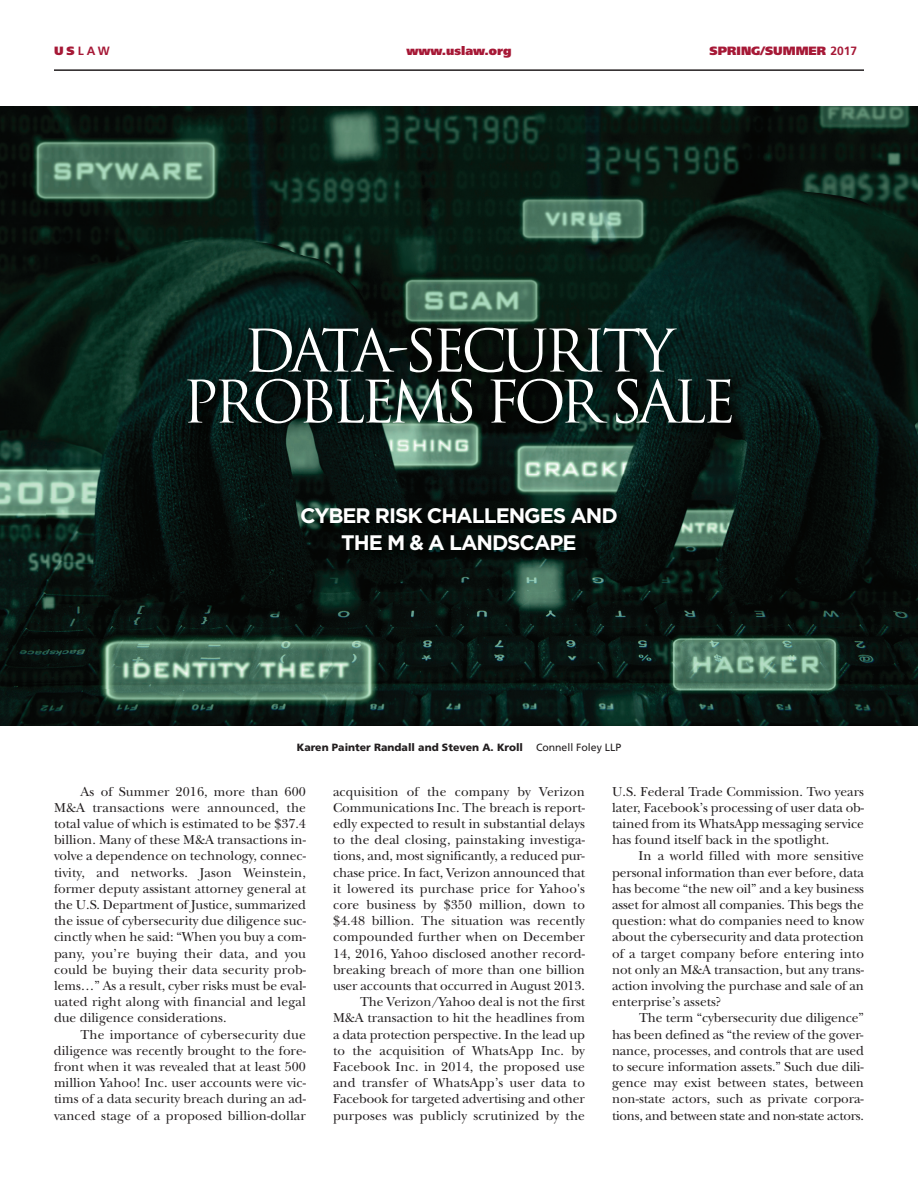
<style>
.page{position:relative;width:918px;height:1188px;background:#fff}
.page>*{position:absolute;margin:0;border:0;box-sizing:border-box;transform-origin:0 0}
.t1{font:57px/51px "Trajan";letter-spacing:-.09em;color:#fff;text-align:center}
.t2{font:700 21px/27px "Gotham";letter-spacing:-.05em;color:#fff;text-align:center}
.t3{font:13.5px/16.2px "New Baskerville";color:#231f20;text-align:justify}
.t4{font:900 12px "Frutiger";color:#a61836}
.t5{font:700 12px "Frutiger";color:#a61836}
.t6{font:900 10.5px "Frutiger";color:#231f20}
.s1{font-weight:900}
.s2{font-weight:700}
.s3{font-weight:400}
</style>
<div class="page">
<hr style="left:54px;top:69px;width:810px;height:2px;background:#231f20">
<img style="left:0;top:106px;width:918px;height:619px">
<img style="left:48px;top:316px;width:835px;height:157px">
<img style="left:47px;top:498px;width:837px;height:191px">
<p class="t5" style="left:54px;top:46px;width:57px"><span class="s1">US</span> LAW</p>
<p class="t4" style="left:406px;top:46px;width:107px">www.uslaw.org</p>
<p class="t4" style="left:709px;top:46px;width:149px">SPRING/SUMMER <span class="s2">2017</span></p>
<p class="t1" style="left:182px;top:326px;width:555px">DATA-SECURITY<br>PROBLEMS FOR SALE</p>
<p class="t2" style="left:300px;top:504px;width:319px">CYBER RISK CHALLENGES AND<br>THE M &amp; A LANDSCAPE</p>
<p class="t6" style="left:297px;top:743px;width:326px">Karen Painter Randall and Steven A. Kroll <span class="s3">Connell Foley LLP</span></p>
<p class="t3" style="left:54px;top:785px;width:254px;text-indent:26px">As of Summer 2016, more than 600<br>M&amp;A transactions were announced, the total value of which is estimated to be $37.4 billion. Many of these M&amp;A transactions in&shy;volve a dependence on technology, connec&shy;tivity, and networks. Jason Weinstein, former deputy assistant attorney general at the U.S. Department of Justice, summarized the issue of cybersecurity due diligence suc&shy;cinctly when he said: “When you buy a com&shy;pany, you’re buying their data, and you could be buying their data security prob&shy;lems…” As a result, cyber risks must be eval&shy;uated right along with financial and legal due diligence considerations.</p>
<p class="t3" style="left:54px;top:1028px;width:254px;text-indent:26px">The importance of cybersecurity due diligence was recently brought to the fore&shy;front when it was revealed that at least 500 million Yahoo! Inc. user accounts were vic&shy;tims of a data security breach during an ad&shy;vanced stage of a proposed billion-dollar</p>
<p class="t3" style="left:333px;top:785px;width:254px">acquisition of the company by Verizon Communications Inc. The breach is report&shy;edly expected to result in substantial delays to the deal closing, painstaking investiga&shy;tions, and, most significantly, a reduced pur&shy;chase price. In fact, Verizon announced that it lowered its purchase price for Yahoo's core business by $350 million, down to $4.48 billion. The situation was recently compounded further when on December 14, 2016, Yahoo disclosed another record&shy;breaking breach of more than one billion user accounts that occurred in August 2013.</p>
<p class="t3" style="left:333px;top:995px;width:254px;text-indent:27px">The Verizon/Yahoo deal is not the first M&amp;A transaction to hit the headlines from a data protection perspective. In the lead up to the acquisition of WhatsApp Inc. by Facebook Inc. in 2014, the proposed use and transfer of WhatsApp’s user data to Facebook for targeted advertising and other purposes was publicly scrutinized by the</p>
<p class="t3" style="left:612px;top:785px;width:254px">U.S. Federal Trade Commission. Two years later, Facebook’s processing of user data ob&shy;tained from its WhatsApp messaging service has found itself back in the spotlight.</p>
<p class="t3" style="left:612px;top:850px;width:254px;text-indent:26px">In a world filled with more sensitive personal information than ever before, data has become “the new oil” and a key business asset for almost all companies. This begs the question: what do companies need to know about the cybersecurity and data protection of a target company before entering into not only an M&amp;A transaction, but any trans&shy;action involving the purchase and sale of an enterprise’s assets?</p>
<p class="t3" style="left:612px;top:1012px;width:254px;text-indent:27px">The term “cybersecurity due diligence” has been defined as “the review of the gover&shy;nance, processes, and controls that are used to secure information assets.” Such due dili&shy;gence may exist between states, between non-state actors, such as private corpora&shy;tions, and between state and non-state actors.</p>
</div>
